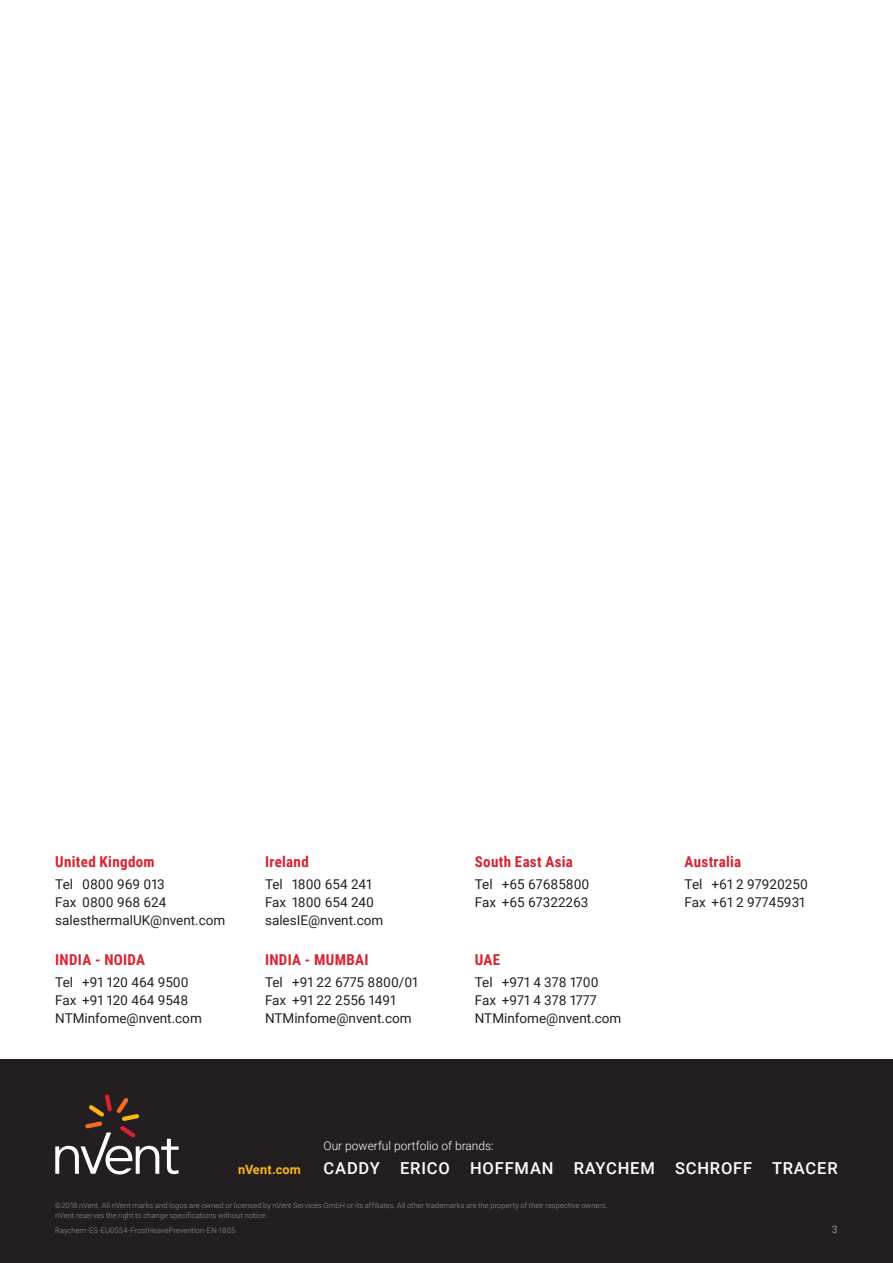
<style>
.page{position:relative;width:893px;height:1263px;background:#fff}
.page>*{position:absolute;margin:0;border:0;box-sizing:border-box;transform-origin:0 0}
.t1{font:500 16.5px "Roboto";letter-spacing:.05em;color:#fff}
.t2{font:700 15px "Roboto Condensed";letter-spacing:.02em;color:#db2230}
.t3{font:13.5px/18px "Roboto";color:#231f20}
.t4{font:700 12.75px "Roboto";letter-spacing:.015em;color:#fcb615}
.t5{font:300 12px "Roboto";color:#fff}
.t6{font:10.5px "Roboto";color:#8f959e}
.t7{font:300 7.5px/10.5px "Roboto";letter-spacing:.01em;color:#8f959e}
</style>
<div class="page">
<div style="left:0;top:1059px;width:893px;height:204px;background:#231f20"></div>
<svg style="left:55px;top:1094px;width:124px;height:80px"></svg>
<p class="t2" style="left:55px;top:851px;width:101px">United Kingdom</p>
<p class="t3" style="left:55px;top:875px;width:172px">Tel 0800 969 013<br>Fax 0800 968 624 salesthermalUK@nvent.com</p>
<p class="t2" style="left:55px;top:949px;width:91px">INDIA - NOIDA</p>
<p class="t3" style="left:55px;top:973px;width:148px">Tel +91 120 464 9500<br>Fax +91 120 464 9548<br>NTMinfome@nvent.com</p>
<p class="t2" style="left:265px;top:851px;width:45px">Ireland</p>
<p class="t3" style="left:265px;top:875px;width:120px">Tel 1800 654 241<br>Fax 1800 654 240 salesIE@nvent.com</p>
<p class="t2" style="left:265px;top:949px;width:105px">INDIA - MUMBAI</p>
<p class="t3" style="left:265px;top:973px;width:155px">Tel +91 22 6775 8800/01<br>Fax +91 22 2556 1491<br>NTMinfome@nvent.com</p>
<p class="t2" style="left:475px;top:851px;width:100px">South East Asia</p>
<p class="t3" style="left:475px;top:875px;width:116px">Tel +65 67685800<br>Fax +65 67322263</p>
<p class="t2" style="left:475px;top:949px;width:27px">UAE</p>
<p class="t3" style="left:475px;top:973px;width:148px">Tel +971 4 378 1700<br>Fax +971 4 378 1777<br>NTMinfome@nvent.com</p>
<p class="t5" style="left:324px;top:1137px;width:172px">Our powerful portfolio of brands:</p>
<p class="t2" style="left:685px;top:851px;width:58px">Australia</p>
<p class="t3" style="left:685px;top:875px;width:125px">Tel +61 2 97920250<br>Fax +61 2 97745931</p>
<p class="t4" style="left:238px;top:1160px;width:64px">nVent.com</p>
<p class="t1" style="left:324px;top:1156px;width:516px">CADDY ERICO HOFFMAN RAYCHEM SCHROFF TRACER</p>
<p class="t7" style="left:55px;top:1200px;width:554px">©2018 nVent. All nVent marks and logos are owned or licensed by nVent Services GmbH or its affiliates. All other trademarks are the property of their respective owners. nVent reserves the right to change specifications without notice.</p>
<p class="t7" style="left:55px;top:1225px;width:181px">Raychem-ES-EU0554-FrostHeavePrevention-EN-1805</p>
<p class="t6" style="left:832px;top:1222px;width:7px">3</p>
</div>
